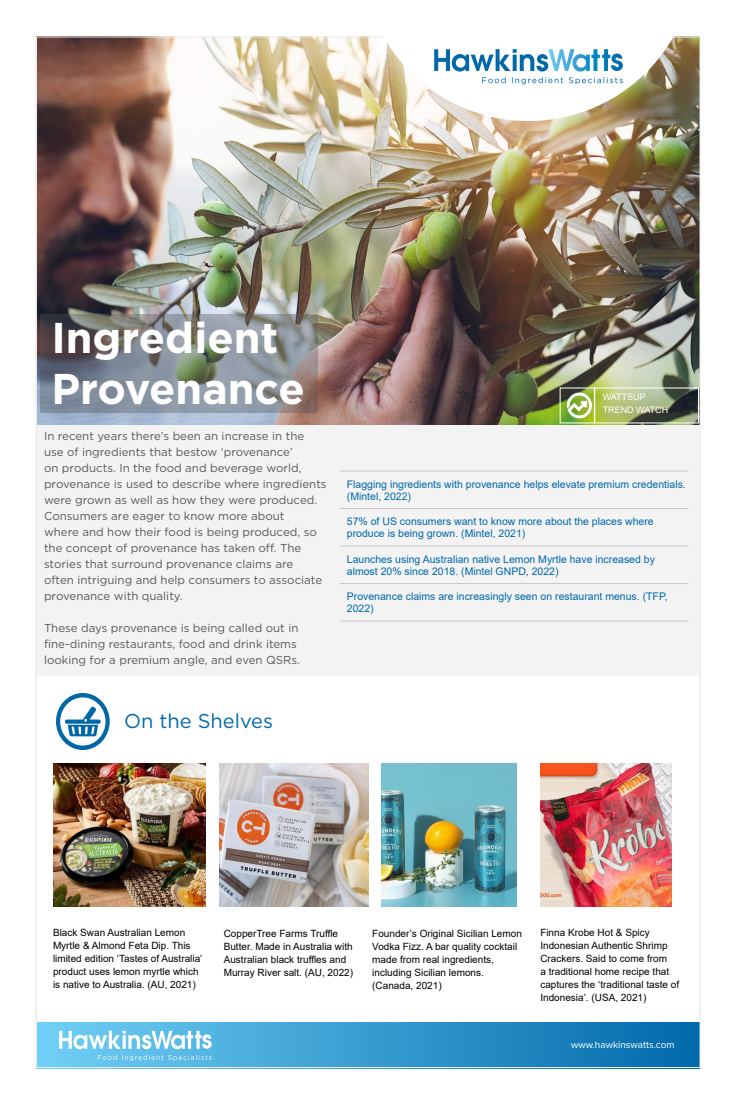
<style>
.page{position:relative;width:736px;height:1104px;background:#fff}
.page>*{position:absolute;margin:0;border:0;box-sizing:border-box;transform-origin:0 0}
.WU_Heading{font:700 43px "Gotham";color:#fff}
.t1{font:20px "Gotham";color:#0068a9}
.WU_Paragraph_Grey{font:11.5px/16px "Gotham";color:#57585a}
.t2{font:10.5px/12px "Arial";color:#0068a9}
.WU_Image_Caption{font:10px/13px "Arial";color:#000}
.t3{font:10px "Proxima Nova";color:#fff}
.t4{font:9px "Arial";color:#fff}
</style>
<div class="page">
<img style="left:38px;top:1022px;width:660px;height:44px">
<img style="left:58px;top:1029px;width:155px;height:1px">
<img style="left:38px;top:38px;width:661px;height:387px">
<div style="left:594px;top:387px;width:105px;height:36px;border:1px solid #fff"></div>
<svg style="left:566px;top:392px;width:26px;height:27px"></svg>
<div style="left:36px;top:425px;width:665px;height:251px;background:#f3f3f3"></div>
<hr style="left:340px;top:471px;width:349px;height:1px;background:#c7c8ca">
<hr style="left:340px;top:508px;width:349px;height:1px;background:#c7c8ca">
<hr style="left:340px;top:546px;width:349px;height:1px;background:#c7c8ca">
<hr style="left:340px;top:583px;width:349px;height:1px;background:#c7c8ca">
<hr style="left:340px;top:621px;width:349px;height:1px;background:#c7c8ca">
<img style="left:58px;top:1030px;width:155px;height:33px">
<img style="left:368px;top:36px;width:321px;height:85px">
<svg style="left:56px;top:693px;width:54px;height:57px"></svg>
<img style="left:53px;top:764px;width:153px;height:142px">
<img style="left:220px;top:764px;width:148px;height:143px">
<svg style="left:40px;top:314px;width:278px;height:99px;background:#7f8489"></svg>
<img style="left:382px;top:764px;width:135px;height:143px">
<img style="left:540px;top:764px;width:131px;height:143px">
<p class="WU_Heading" style="left:51px;top:313px;width:228px">Ingredient</p>
<p class="WU_Heading" style="left:51px;top:364px;width:255px">Provenance</p>
<p class="WU_Paragraph_Grey" style="left:44px;top:428px;width:284px">In recent years there’s been an increase in the use of ingredients that bestow ‘provenance’<br>on products. In the food and beverage world, provenance is used to describe where ingredients were grown as well as how they were produced.<br>Consumers are eager to know more about<br>where and how their food is being produced, so the concept of provenance has taken off. The stories that surround provenance claims are<br>often intriguing and help consumers to associate provenance with quality.</p>
<p class="WU_Paragraph_Grey" style="left:44px;top:620px;width:258px">These days provenance is being called out in fine-dining restaurants, food and drink items looking for a premium angle, and even QSRs.</p>
<p class="t1" style="left:124px;top:709px;width:150px">On the Shelves</p>
<p class="t4" style="left:603px;top:391px;width:44px">WATTSUP</p>
<p class="t4" style="left:603px;top:404px;width:67px">TREND WATCH</p>
<p class="t2" style="left:347px;top:478px;width:341px">Flagging ingredients with provenance helps elevate premium credentials. (Mintel, 2022)</p>
<p class="t2" style="left:347px;top:515px;width:308px">57% of US consumers want to know more about the places where produce is being grown. (Mintel, 2021)</p>
<p class="t2" style="left:347px;top:553px;width:310px">Launches using Australian native Lemon Myrtle have increased by almost 20% since 2018. (Mintel GNPD, 2022)</p>
<p class="t2" style="left:347px;top:590px;width:322px">Provenance claims are increasingly seen on restaurant menus. (TFP,<br>2022)</p>
<p class="WU_Image_Caption" style="left:53px;top:926px;width:151px">Black Swan Australian Lemon<br>Myrtle &amp; Almond Feta Dip. This limited edition ‘Tastes of Australia’ product uses lemon myrtle which is native to Australia. (AU, 2021)</p>
<p class="WU_Image_Caption" style="left:540px;top:926px;width:140px">Finna Krobe Hot &amp; Spicy<br>Indonesian Authentic Shrimp<br>Crackers. Said to come from<br>a traditional home recipe that captures the ‘traditional taste of<br>Indonesia’. (USA, 2021)</p>
<p class="WU_Image_Caption" style="left:224px;top:927px;width:131px">CopperTree Farms Truffle<br>Butter. Made in Australia with<br>Australian black truffles and<br>Murray River salt. (AU, 2022)</p>
<p class="WU_Image_Caption" style="left:372px;top:927px;width:151px">Founder’s Original Sicilian Lemon<br>Vodka Fizz. A bar quality cocktail made from real ingredients, including Sicilian lemons. (Canada, 2021)</p>
<p class="t3" style="left:571px;top:1037px;width:105px">www.hawkinswatts.com</p>
</div>
